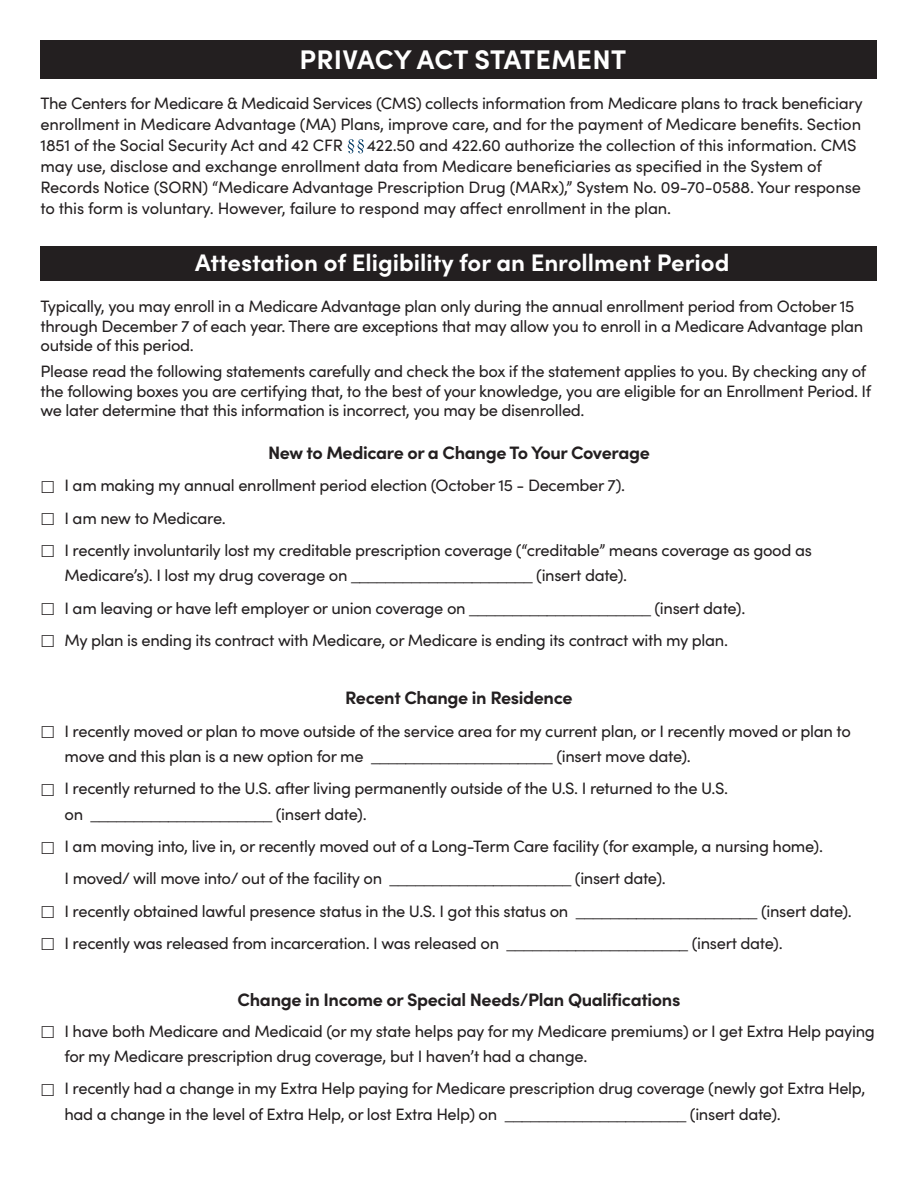
<style>
.page{position:relative;width:918px;height:1188px;background:#fff}
.page>*{position:absolute;margin:0;border:0;box-sizing:border-box;transform-origin:0 0}
.t1{font:700 27px "Sofia Pro";letter-spacing:.01em;color:#fff}
.t2{font:700 24px "Sofia Pro";color:#fff}
.t3{font:700 18px "Sofia Pro";letter-spacing:-.02em;color:#231f20}
.t4{font:18px "Minion Pro";color:#231f20}
.t5{font:16.5px/21px "Sofia Pro";letter-spacing:-.02em;color:#231f20}
.s1{font-family:"Minion Pro";font-size:18px}
.s2{font-family:"Sofia Pro";font-size:16.5px}
</style>
<div class="page">
<div style="left:40px;top:40px;width:838px;height:39px;background:#231f20"></div>
<div style="left:40px;top:246px;width:838px;height:35px;background:#231f20"></div>
<svg style="left:348px;top:139px;width:16px;height:14px"></svg>
<h2 class="t1" style="left:299px;top:39px;width:328px">PRIVACY ACT STATEMENT</h2>
<p class="t5" style="left:40px;top:91px;width:824px;text-align:justify">The Centers for Medicare &amp; Medicaid Services (CMS) collects information from Medicare plans to track beneficiary enrollment in Medicare Advantage (MA) Plans, improve care, and for the payment of Medicare benefits. Section 1851 of the Social Security Act and 42 CFR</p>
<p class="t5" style="left:40px;top:133px;width:822px;text-indent:326px">422.50 and 422.60 authorize the collection of this information. CMS may use, disclose and exchange enrollment data from Medicare beneficiaries as specified in the System of Records Notice (SORN) “Medicare Advantage Prescription Drug (MARx),” System No. 09-70-0588. Your response to this form is voluntary. However, failure to respond may affect enrollment in the plan.</p>
<h2 class="t2" style="left:195px;top:244px;width:536px">Attestation of Eligibility for an Enrollment Period</h2>
<p class="t5" style="left:40px;top:296px;width:824px;line-height:19.5px">Typically, you may enroll in a Medicare Advantage plan only during the annual enrollment period from October 15 through December 7 of each year. There are exceptions that may allow you to enroll in a Medicare Advantage plan outside of this period.</p>
<p class="t5" style="left:40px;top:361px;width:832px;line-height:19.5px">Please read the following statements carefully and check the box if the statement applies to you. By checking any of the following boxes you are certifying that, to the best of your knowledge, you are eligible for an Enrollment Period. If we later determine that this information is incorrect, you may be disenrolled.</p>
<h3 class="t3" style="left:268px;top:439px;width:383px">New to Medicare or a Change To Your Coverage</h3>
<p class="t5" style="left:64px;top:474px;width:562px">I am making my annual enrollment period election (October 15 - December 7).</p>
<p class="t5" style="left:64px;top:506px;width:163px">I am new to Medicare.</p>
<p class="t5" style="left:64px;top:536px;width:749px;line-height:25.5px">I recently involuntarily lost my creditable prescription coverage (“creditable” means coverage as good as<br>Medicare’s). I lost my drug coverage on <span class="s1">_____________________</span> (insert date).</p>
<p class="t5" style="left:64px;top:596px;width:682px">I am leaving or have left employer or union coverage on <span class="s1">_____________________</span> (insert date).</p>
<p class="t5" style="left:64px;top:629px;width:665px">My plan is ending its contract with Medicare, or Medicare is ending its contract with my plan.</p>
<h3 class="t3" style="left:345px;top:684px;width:229px">Recent Change in Residence</h3>
<p class="t5" style="left:64px;top:717px;width:788px;line-height:25.5px">I recently moved or plan to move outside of the service area for my current plan, or I recently moved or plan to move and this plan is a new option for me <span class="s1">_____________________</span> (insert move date).</p>
<p class="t5" style="left:64px;top:777px;width:665px">I recently returned to the U.S. after living permanently outside of the U.S. I returned to the U.S.</p>
<p class="t4" style="left:64px;top:802px;width:304px"><span class="s2">on</span> _____________________ <span class="s2">(insert date).</span></p>
<p class="t5" style="left:64px;top:829px;width:760px;line-height:32.2px">I am moving into, live in, or recently moved out of a Long-Term Care facility (for example, a nursing home).<br>I moved/ will move into/ out of the facility on <span class="s1">_____________________</span> (insert date).</p>
<p class="t5" style="left:64px;top:899px;width:789px">I recently obtained lawful presence status in the U.S. I got this status on <span class="s1">_____________________</span> (insert date).</p>
<p class="t5" style="left:64px;top:932px;width:720px">I recently was released from incarceration. I was released on <span class="s1">_____________________</span> (insert date).</p>
<h3 class="t3" style="left:238px;top:986px;width:444px">Change in Income or Special Needs/Plan Qualifications</h3>
<p class="t5" style="left:64px;top:1017px;width:812px;line-height:25.5px">I have both Medicare and Medicaid (or my state helps pay for my Medicare premiums) or I get Extra Help paying for my Medicare prescription drug coverage, but I haven’t had a change.</p>
<p class="t5" style="left:64px;top:1075px;width:802px;line-height:25.5px">I recently had a change in my Extra Help paying for Medicare prescription drug coverage (newly got Extra Help, had a change in the level of Extra Help, or lost Extra Help) on <span class="s1">_____________________</span> (insert date).</p>
</div>
